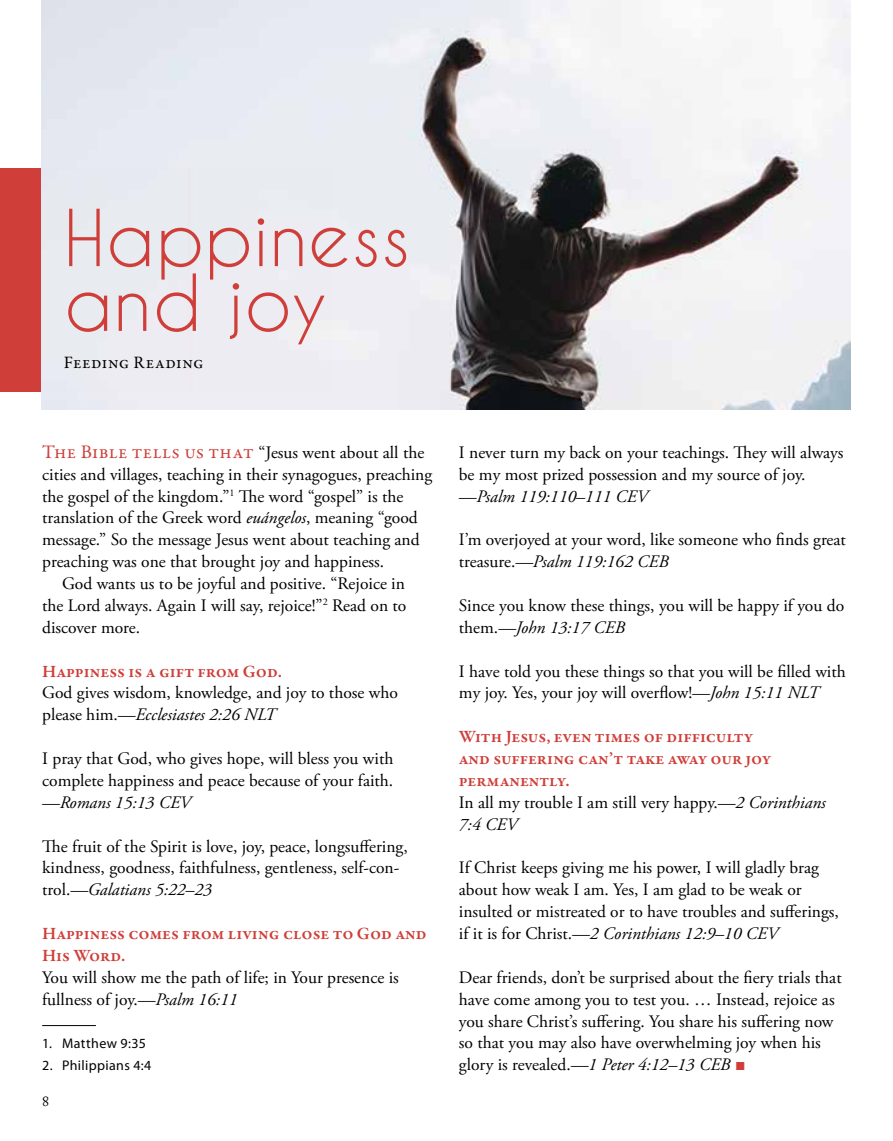
<style>
.page{position:relative;width:893px;height:1141px;background:#fff}
.page>*{position:absolute;margin:0;border:0;box-sizing:border-box;transform-origin:0 0}
.t1{font:73.5px/64.8px "Caviar Dreams";letter-spacing:.01em;color:#cf3e39}
.t2{font:17.5px/21.9px "Adobe Garamond Pro";color:#000}
.t3{font:600 17.5px/21.9px "Garamond Premr Pro";letter-spacing:-.005em;color:#cf3e39}
.t4{font:italic 17.5px "Adobe Garamond Pro";color:#000}
.t5{font:17.5px "Garamond Premr Pro";letter-spacing:.03em;color:#000}
.t6{font:14px "Myriad Pro";letter-spacing:.025em;color:#000}
.t7{font:14px "Adobe Caslon Pro";color:#000}
.s1{font-family:"Garamond Premr Pro";font-size:19.25px;color:#cf3e39}
.s2{font-style:italic}
.s3{font-family:"Arial";font-size:17.32px;color:#cf3e39}
</style>
<div class="page">
<div style="left:0;top:169px;width:332px;height:223px;background:#cf3e39"></div>
<img style="left:41px;top:0;width:810px;height:409px">
<hr style="left:42px;top:1025px;width:54px;height:1px;background:#000">
<h1 class="t1" style="left:64px;top:204px;width:348px">Happiness and joy</h1>
<p class="t5" style="left:64px;top:352px;width:141px">Feeding Reading</p>
<p class="t2" style="left:42px;top:442px;width:384px"><span class="s1">The Bible tells us that</span> “Jesus went about all the</p>
<p class="t2" style="left:42px;top:464px;width:392px">cities and villages, teaching in their synagogues, preaching</p>
<p class="t2" style="left:42px;top:486px;width:363px">the gospel of the kingdom.”<sup>1</sup> The word “gospel” is the</p>
<p class="t2" style="left:42px;top:508px;width:377px">translation of the Greek word <span class="s2">euángelos</span>, meaning “good</p>
<p class="t2" style="left:42px;top:529px;width:379px">message.” So the message Jesus went about teaching and</p>
<p class="t2" style="left:42px;top:551px;width:344px">preaching was one that brought joy and happiness.</p>
<p class="t2" style="left:62px;top:573px;width:344px">God wants us to be joyful and positive. “Rejoice in</p>
<p class="t2" style="left:42px;top:595px;width:366px">the Lord always. Again I will say, rejoice!”<sup>2</sup> Read on to</p>
<p class="t2" style="left:42px;top:617px;width:100px">discover more.</p>
<p class="t3" style="left:42px;top:660px;width:241px">Happiness is a gift from God.</p>
<p class="t2" style="left:42px;top:683px;width:357px">God gives wisdom, knowledge, and joy to those who please him.<span class="s2">—Ecclesiastes 2:26 NLT</span></p>
<p class="t2" style="left:42px;top:748px;width:353px">I pray that God, who gives hope, will bless you with complete happiness and peace because of your faith.</p>
<p class="t4" style="left:42px;top:792px;width:150px">—Romans 15:13 CEV</p>
<p class="t2" style="left:42px;top:836px;width:367px">The fruit of the Spirit is love, joy, peace, longsuffering, kindness, goodness, faithfulness, gentleness, self-con&shy;trol.<span class="s2">—Galatians 5:22–23</span></p>
<p class="t3" style="left:42px;top:923px;width:386px">Happiness comes from living close to God and<br>His Word.</p>
<p class="t2" style="left:42px;top:967px;width:358px">You will show me the path of life; in Your presence is fullness of joy.<span class="s2">—Psalm 16:11</span></p>
<p class="t6" style="left:42px;top:1035px;width:105px">1. Matthew 9:35</p>
<p class="t6" style="left:42px;top:1057px;width:111px">2. Philippians 4:4</p>
<p class="t7" style="left:42px;top:1093px;width:8px">8</p>
<p class="t2" style="left:459px;top:442px;width:386px">I never turn my back on your teachings. They will always be my most prized possession and my source of joy.</p>
<p class="t4" style="left:459px;top:485px;width:190px">—Psalm 119:110–111 CEV</p>
<p class="t2" style="left:459px;top:529px;width:389px">I’m overjoyed at your word, like someone who finds great treasure.<span class="s2">—Psalm 119:162 CEB</span></p>
<p class="t2" style="left:459px;top:595px;width:387px">Since you know these things, you will be happy if you do them.<span class="s2">—John 13:17 CEB</span></p>
<p class="t2" style="left:459px;top:661px;width:388px">I have told you these things so that you will be filled with my joy. Yes, your joy will overflow!<span class="s2">—John 15:11 NLT</span></p>
<p class="t3" style="left:459px;top:726px;width:314px">With Jesus, even times of difficulty and suffering can’t take away our joy permanently.</p>
<p class="t2" style="left:459px;top:792px;width:368px">In all my trouble I am still very happy.<span class="s2">—2 Corinthians<br>7:4 CEV</span></p>
<p class="t2" style="left:459px;top:858px;width:381px">If Christ keeps giving me his power, I will gladly brag about how weak I am. Yes, I am glad to be weak or insulted or mistreated or to have troubles and sufferings, if it is for Christ.<span class="s2">—2 Corinthians 12:9–10 CEV</span></p>
<p class="t2" style="left:459px;top:967px;width:384px">Dear friends, don’t be surprised about the fiery trials that have come among you to test you. … Instead, rejoice as you share Christ’s suffering. You share his suffering now so that you may also have overwhelming joy when his glory is revealed.<span class="s2">—1 Peter 4:12–13 CEB</span> <span class="s3">■</span></p>
</div>
